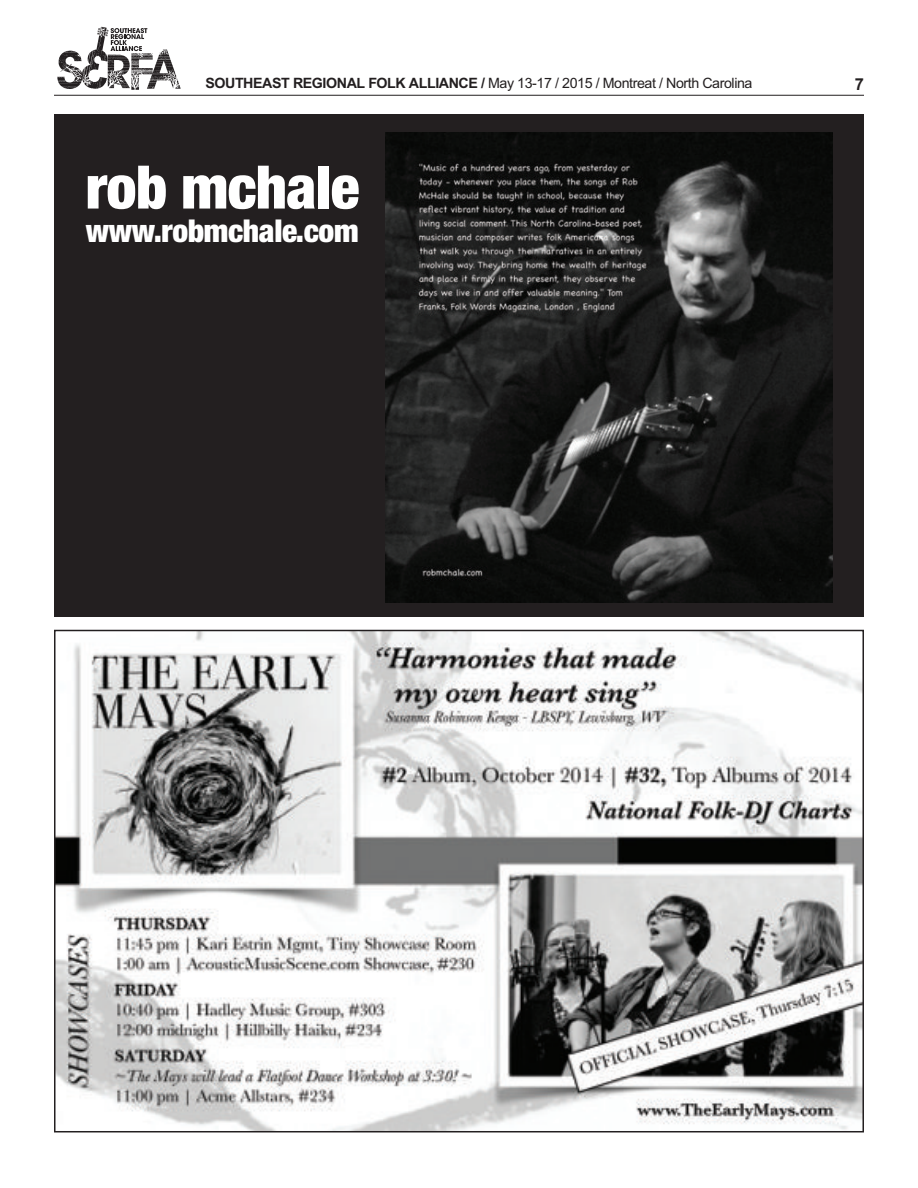
<style>
.page{position:relative;width:918px;height:1188px;background:#fff}
.page>*{position:absolute;margin:0;border:0;box-sizing:border-box;transform-origin:0 0}
.t1{font:900 condensed 60px "Helvetica Neue";letter-spacing:-.01em;color:#fff}
.t2{font:900 condensed 31.5px "Helvetica Neue";letter-spacing:-.01em;color:#fff}
.t3{font:700 16.5px "Arial";color:#231f20}
.t4{font:14.25px "Arial";letter-spacing:-.03em;color:#231f20}
.s1{font-weight:700}
</style>
<div class="page">
<svg style="left:57px;top:27px;width:124px;height:63px"></svg>
<hr style="left:54px;top:95px;width:810px;height:1px;background:#231f20">
<div style="left:54px;top:114px;width:810px;height:503px;background:#231f20"></div>
<img style="left:386px;top:133px;width:447px;height:470px">
<img style="left:57px;top:633px;width:804px;height:496px">
<p class="t4" style="left:205px;top:73px;width:549px"><span class="s1">SOUTHEAST REGIONAL FOLK ALLIANCE /</span> May 13-17 / 2015 / Montreat / North Carolina</p>
<p class="t3" style="left:855px;top:73px;width:11px">7</p>
<h1 class="t1" style="left:86px;top:138px;width:275px">rob mchale</h1>
<h2 class="t2" style="left:86px;top:204px;width:274px">www.robmchale.com</h2>
</div>
